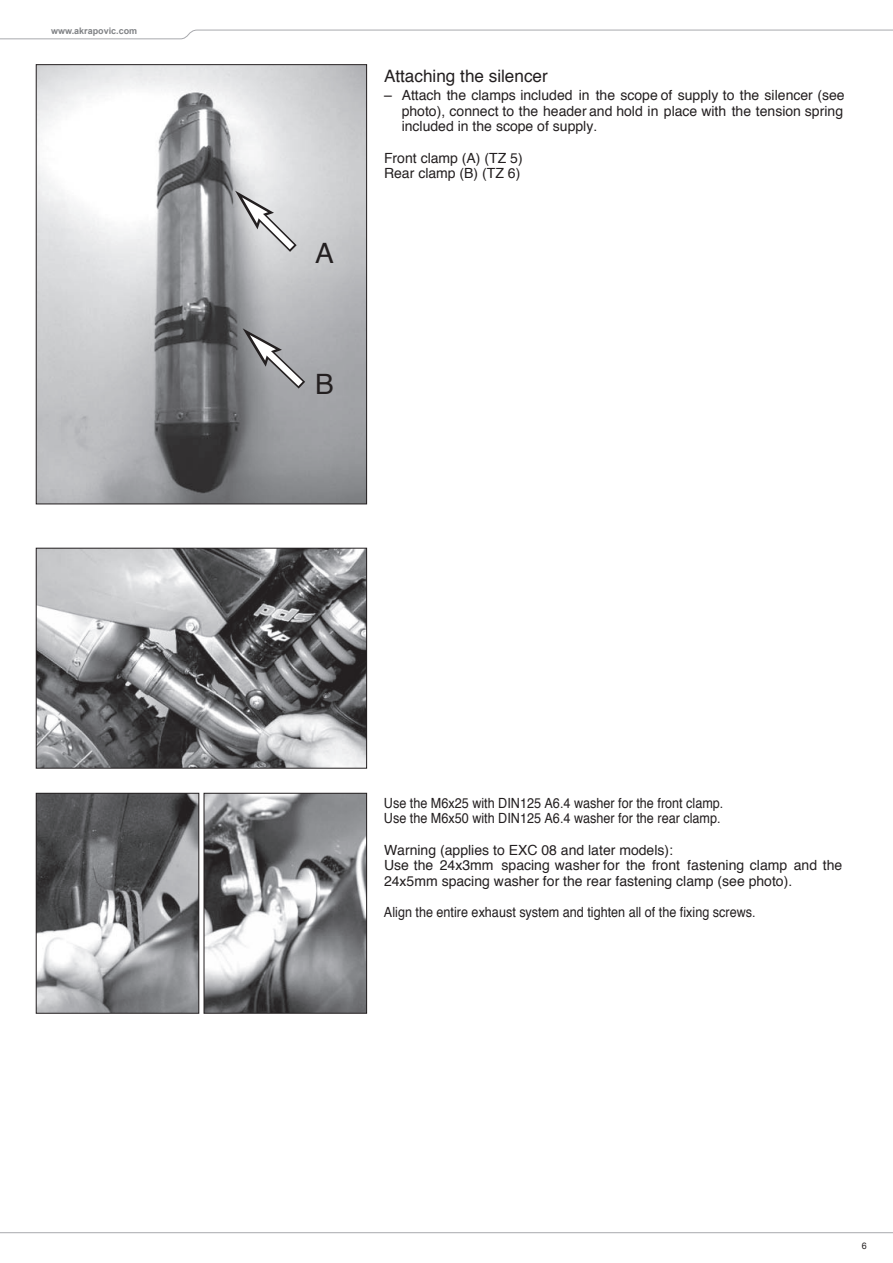
<style>
.page{position:relative;width:893px;height:1263px;background:#fff}
.page>*{position:absolute;margin:0;border:0;box-sizing:border-box;transform-origin:0 0}
.t1{font:28.05px "Helvetica";color:#231f20}
.t2{font:17.1px "Helvetica";color:#231f20}
.t3{font:13.95px/15.6px "Helvetica";color:#231f20}
.t4{font:13.95px/15.6px "Helvetica";color:#231f20;scale:.9 1}
.t5{font:700 9px "Arial";color:#808285}
.t6{font:9px "Arial";color:#231f20}
</style>
<div class="page">
<img style="left:38px;top:550px;width:327px;height:216px">
<div style="left:36px;top:548px;width:331px;height:220px;border:1px solid #231f20"></div>
<img style="left:38px;top:66px;width:327px;height:436px">
<div style="left:36px;top:64px;width:331px;height:440px;border:1px solid #231f20"></div>
<svg style="left:243px;top:328px;width:72px;height:70px;background:#a1a1a4"></svg>
<svg style="left:235px;top:191px;width:72px;height:71px;background:#c8c8ca"></svg>
<img style="left:206px;top:795px;width:159px;height:217px">
<div style="left:204px;top:793px;width:163px;height:221px;border:1px solid #231f20"></div>
<img style="left:38px;top:795px;width:159px;height:217px">
<div style="left:36px;top:793px;width:163px;height:221px;border:1px solid #231f20"></div>
<svg style="left:0;top:29px;width:893px;height:10px"></svg>
<svg style="left:0;top:1232px;width:893px;height:2px;background:#d3d3d5"></svg>
<p class="t5" style="left:51px;top:25px;width:88px">www.akrapovic.com</p>
<p class="t1" style="left:315px;top:232px;width:20px">A</p>
<p class="t1" style="left:315px;top:363px;width:20px">B</p>
<p class="t2" style="left:384px;top:63px;width:165px">Attaching the silencer</p>
<p class="t3" style="left:402px;top:88px;width:444px;text-align:justify;text-indent:-18px">– Attach the clamps included in the scope of supply to the silencer (see photo), connect to the header and hold in place with the tension spring included in the scope of supply.</p>
<p class="t3" style="left:384px;top:150px;width:140px">Front clamp (A) (TZ 5)<br>Rear clamp (B) (TZ 6)</p>
<p class="t4" style="left:384px;top:796px;width:379px">Use the M6x25 with DIN125 A6.4 washer for the front clamp.<br>Use the M6x50 with DIN125 A6.4 washer for the rear clamp.</p>
<p class="t3" style="left:384px;top:842px;width:460px">Warning (applies to EXC 08 and later models):<br>Use the 24x3mm spacing washer for the front fastening clamp and the<br>24x5mm spacing washer for the rear fastening clamp (see photo).</p>
<p class="t4" style="left:384px;top:905px;width:414px">Align the entire exhaust system and tighten all of the fixing screws.</p>
<p class="t6" style="left:862px;top:1240px;width:7px">6</p>
</div>
